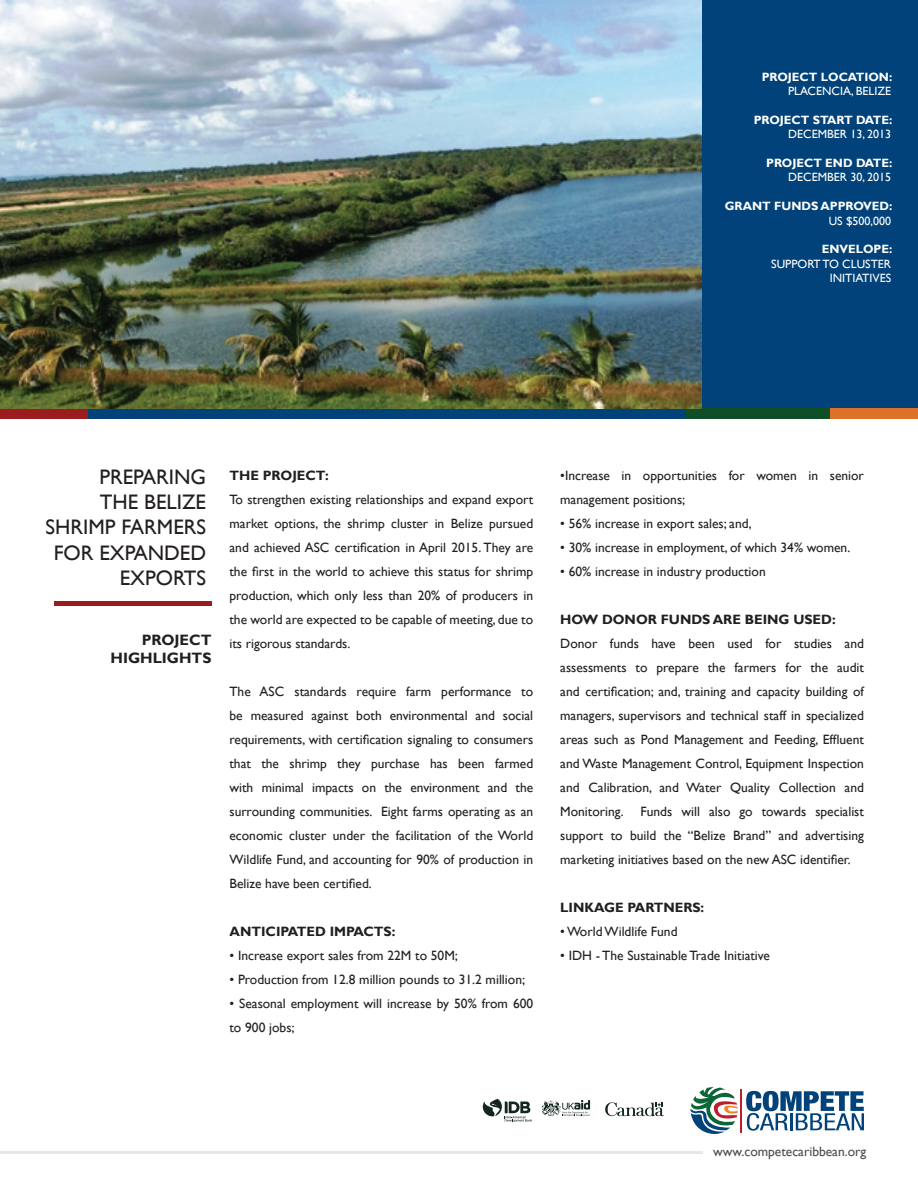
<style>
.page{position:relative;width:918px;height:1188px;background:#fff}
.page>*{position:absolute;margin:0;border:0;box-sizing:border-box;transform-origin:0 0}
.t1{font:21px/25.2px "Gill Sans";color:#231f20;text-align:right}
.t2{font:700 15px/18px "Gill Sans";color:#231f20}
.t3{font:13.5px/24px "Gill Sans";color:#231f20;text-align:justify}
.t4{font:700 13.5px "Gill Sans";color:#231f20}
.t5{font:13.5px "Gill Sans";color:#4b4c4d}
.t6{font:12px/14.4px "Gill Sans";color:#fff;text-align:right}
.t7{font:700 12px "Gill Sans";color:#fff}
</style>
<div class="page">
<div style="left:54px;top:601px;width:158px;height:5px;background:#9c1b1f"></div>
<hr style="left:1px;top:1151px;width:702px;height:3px;background:#e6e7e9">
<div style="left:702px;top:0;width:216px;height:408px;background:#004279"></div>
<div style="left:684px;top:408px;width:148px;height:10px;background:#0e4f27"></div>
<div style="left:87px;top:408px;width:598px;height:10px;background:#004279"></div>
<div style="left:831px;top:408px;width:87px;height:10px;background:#db7227"></div>
<div style="left:0;top:408px;width:87px;height:10px;background:#9c1b1f"></div>
<svg style="left:541px;top:1100px;width:49px;height:16px"></svg>
<svg style="left:605px;top:1102px;width:59px;height:14px"></svg>
<svg style="left:483px;top:1099px;width:49px;height:23px"></svg>
<svg style="left:690px;top:1087px;width:48px;height:47px"></svg>
<svg style="left:746px;top:1091px;width:118px;height:40px"></svg>
<hr style="left:741px;top:1089px;width:1px;height:43px;background:#be1d2c">
<img style="left:0;top:1px;width:702px;height:407px">
<p class="t7" style="left:762px;top:69px;width:132px">PROJECT LOCATI ON:</p>
<p class="t6" style="left:788px;top:84px;width:105px">Placencia, Belize</p>
<p class="t7" style="left:754px;top:113px;width:140px">PROJECT START DATE:</p>
<p class="t6" style="left:788px;top:127px;width:17px">Decembe</p>
<p class="t6" style="left:840px;top:127px;width:53px">r 13, 2013</p>
<p class="t7" style="left:766px;top:156px;width:69px">PROJECT END</p>
<p class="t7" style="left:856px;top:156px;width:38px">DATE:</p>
<p class="t6" style="left:788px;top:170px;width:17px">Decembe</p>
<p class="t6" style="left:840px;top:170px;width:53px">r 30, 2015</p>
<p class="t7" style="left:725px;top:199px;width:29px">GRANT</p>
<p class="t7" style="left:774px;top:199px;width:27px">FUNDS</p>
<p class="t7" style="left:821px;top:199px;width:73px">APP ROVED:</p>
<p class="t6" style="left:829px;top:214px;width:64px">US $500,000</p>
<p class="t7" style="left:822px;top:242px;width:72px">ENVELOPE:</p>
<p class="t6" style="left:771px;top:257px;width:121px">Support to Cluster<br>Initiatives</p>
<h1 class="t1" style="left:46px;top:465px;width:162px">Preparing<br>the Belize<br>Shrimp Farmers for Expanded<br>Exports</h1>
<p class="t4" style="left:230px;top:467px;width:101px">THE PROJECT:</p>
<p class="t3" style="left:230px;top:488px;width:305px">To strengthen existing relationships and expand export market options, the shrimp cluster in Belize pursued and achieved ASC certification in April 2015. They are the first in the world to achieve this status for shrimp production, which only less than 20% of producers in the world are expected to be capable of meeting, due to its rigorous standards.</p>
<p class="t3" style="left:230px;top:680px;width:305px">The ASC standards require farm performance to be measured against both environmental and social requirements, with certification signaling to consumers that the shrimp they purchase has been farmed with minimal impacts on the environment and the surrounding communities. Eight farms operating as an economic cluster under the facilitation of the World Wildlife Fund, and accounting for 90% of production in Belize have been certified.</p>
<p class="t4" style="left:230px;top:923px;width:167px">ANTICIPATED IMPACTS:</p>
<p class="t3" style="left:230px;top:944px;width:230px">• Increase export sales from 22M to 50M;</p>
<p class="t3" style="left:230px;top:968px;width:297px">• Production from 12.8 million pounds to 31.2 million;</p>
<p class="t3" style="left:230px;top:992px;width:305px">• Seasonal employment will increase by 50% from 600 to 900 jobs;</p>
<p class="t2" style="left:111px;top:631px;width:102px;text-indent:31px">PROJECT<br>HIGHLIGHTS</p>
<p class="t3" style="left:560px;top:464px;width:305px">•Increase in opportunities for women in senior management positions;</p>
<p class="t3" style="left:560px;top:512px;width:193px">• 56% increase in export sales; and,</p>
<p class="t3" style="left:560px;top:536px;width:292px">• 30% increase in employment, of which 34% women.</p>
<p class="t3" style="left:560px;top:560px;width:207px">• 60% increase in industry production</p>
<p class="t4" style="left:560px;top:611px;width:131px">HOW DONOR FUNDS</p>
<p class="t4" style="left:713px;top:611px;width:124px">ARE BEING USED:</p>
<p class="t3" style="left:560px;top:632px;width:305px">Donor funds have been used for studies and assessments to prepare the farmers for the audit and certification; and, training and capacity building of managers, supervisors and technical staff in specialized areas such as Pond Management and Feeding, Effluent and Waste Management Control, Equipment Inspection and Calibration, and Water Quality Collection and Monitoring. Funds will also go towards specialist support to build the “Belize Brand” and advertising marketing initiatives based on the new ASC identifier.</p>
<p class="t4" style="left:560px;top:899px;width:146px">LIN KAGE PARTN ERS:</p>
<p class="t3" style="left:560px;top:920px;width:119px">• World Wildlife Fund</p>
<p class="t3" style="left:560px;top:944px;width:211px">• IDH - The Sustainable Trade Initiative</p>
<p class="t5" style="left:713px;top:1144px;width:155px">www.competecaribbean.org</p>
</div>
